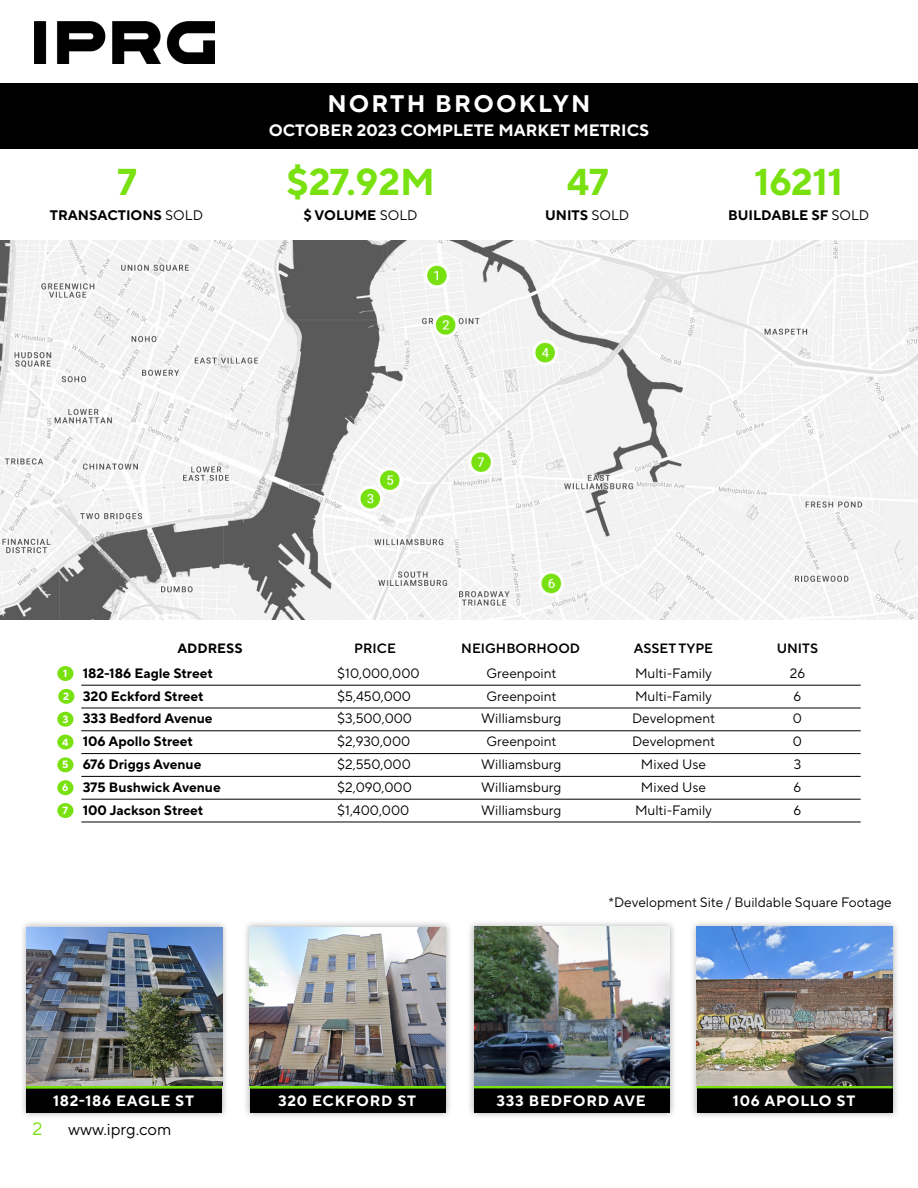
<style>
.page{position:relative;width:918px;height:1188px;background:#fff}
.page>*{position:absolute;margin:0;border:0;box-sizing:border-box;transform-origin:0 0}
.t1{font:700 37.35px "TT Norms Pro";color:#78e10f}
.t2{font:700 24px "TT Norms Pro";letter-spacing:.09em;color:#fff}
.t3{font:18px "TT Norms Pro";color:#78e10f}
.t4{font:700 16.5px "TT Norms Pro";color:#fff}
.t5{font:16.5px "TT Norms Pro";color:#000}
.t6{font:700 15px "TT Norms Pro";letter-spacing:.05em;color:#fff}
.t7{font:700 13.8px "TT Norms Pro";color:#000}
.t8{font:13.65px "TT Norms Pro";color:#000}
.t9{font:700 13.65px "TT Norms Pro";color:#000}
.t10{font:13.5px "TT Norms Pro Dm Bd";color:#000}
.t11{font:700 13.5px "TT Norms Pro";color:#000}
.t12{font:700 10.5px "TT Norms Pro";color:#fff}
.s1{font-weight:400}
</style>
<div class="page">
<img style="left:35px;top:21px;width:179px;height:43px">
<div style="left:0;top:83px;width:918px;height:65px;background:#000"></div>
<img style="left:0;top:240px;width:918px;height:380px">
<div style="left:19px;top:920px;width:210px;height:199px;background:#000;opacity:.31"></div>
<div style="left:26px;top:927px;width:196px;height:185px;background:#000"></div>
<hr style="left:26px;top:1086px;width:196px;height:3px;background:#78e10f">
<img style="left:26px;top:927px;width:196px;height:159px">
<div style="left:57px;top:666px;width:17px;height:15px;background:#78e10f;border-radius:50%"></div>
<div style="left:58px;top:689px;width:16px;height:15px;background:#78e10f;border-radius:50%"></div>
<div style="left:57px;top:712px;width:17px;height:15px;background:#78e10f;border-radius:50%"></div>
<div style="left:57px;top:735px;width:17px;height:15px;background:#78e10f;border-radius:50%"></div>
<div style="left:57px;top:757px;width:17px;height:15px;background:#78e10f;border-radius:50%"></div>
<div style="left:57px;top:780px;width:17px;height:15px;background:#78e10f;border-radius:50%"></div>
<div style="left:57px;top:803px;width:17px;height:15px;background:#78e10f;border-radius:50%"></div>
<hr style="left:81px;top:685px;width:780px;height:1px;background:#000">
<hr style="left:81px;top:708px;width:780px;height:1px;background:#000">
<hr style="left:81px;top:731px;width:780px;height:1px;background:#000">
<hr style="left:81px;top:753px;width:780px;height:1px;background:#000">
<hr style="left:81px;top:776px;width:780px;height:1px;background:#000">
<hr style="left:81px;top:799px;width:780px;height:1px;background:#000">
<hr style="left:81px;top:822px;width:780px;height:1px;background:#000">
<div style="left:242px;top:920px;width:211px;height:199px;background:#000;opacity:.31"></div>
<div style="left:250px;top:927px;width:196px;height:185px;background:#000"></div>
<hr style="left:250px;top:1086px;width:196px;height:3px;background:#78e10f">
<img style="left:250px;top:927px;width:196px;height:159px">
<div style="left:467px;top:919px;width:210px;height:200px;background:#000;opacity:.31"></div>
<div style="left:474px;top:927px;width:196px;height:185px;background:#000"></div>
<hr style="left:474px;top:1085px;width:196px;height:3px;background:#78e10f">
<img style="left:474px;top:927px;width:196px;height:158px">
<div style="left:689px;top:919px;width:211px;height:200px;background:#000;opacity:.31"></div>
<div style="left:697px;top:927px;width:196px;height:185px;background:#000"></div>
<hr style="left:697px;top:1085px;width:196px;height:3px;background:#78e10f">
<img style="left:697px;top:927px;width:196px;height:158px">
<p class="t1" style="left:117px;top:154px;width:22px">7</p>
<p class="t7" style="left:50px;top:205px;width:155px">TRANSACTIONS <span class="s1">SOLD</span></p>
<p class="t2" style="left:327px;top:86px;width:265px">NORTH BROOKLYN</p>
<p class="t4" style="left:269px;top:119px;width:382px">OCTOBER 2023 COMPLETE MARKET METRICS</p>
<p class="t1" style="left:286px;top:154px;width:150px">$27.92M</p>
<p class="t7" style="left:303px;top:205px;width:116px">$ VOLUME <span class="s1">SOLD</span></p>
<p class="t1" style="left:567px;top:154px;width:43px">47</p>
<p class="t7" style="left:545px;top:205px;width:86px">UNITS <span class="s1">SOLD</span></p>
<p class="t1" style="left:754px;top:154px;width:90px">16211</p>
<p class="t7" style="left:728px;top:205px;width:143px">BUILDABLE SF <span class="s1">SOLD</span></p>
<p class="t12" style="left:63px;top:666px;width:6px">1</p>
<p class="t12" style="left:63px;top:689px;width:8px">2</p>
<p class="t12" style="left:62px;top:711px;width:8px">3</p>
<p class="t12" style="left:62px;top:734px;width:8px">4</p>
<p class="t12" style="left:62px;top:757px;width:8px">5</p>
<p class="t12" style="left:62px;top:780px;width:8px">6</p>
<p class="t12" style="left:63px;top:803px;width:7px">7</p>
<p class="t11" style="left:177px;top:639px;width:67px">ADDRESS</p>
<p class="t10" style="left:354px;top:639px;width:43px">PRICE</p>
<p class="t10" style="left:461px;top:639px;width:120px">NEIGHBORHOOD</p>
<p class="t10" style="left:634px;top:639px;width:81px">ASSET TYPE</p>
<p class="t9" style="left:83px;top:663px;width:132px">182-186 Eagle Street</p>
<p class="t9" style="left:83px;top:686px;width:122px">320 Eckford Street</p>
<p class="t9" style="left:83px;top:709px;width:131px">333 Bedford Avenue</p>
<p class="t9" style="left:83px;top:732px;width:112px">106 Apollo Street</p>
<p class="t9" style="left:83px;top:754px;width:120px">676 Driggs Avenue</p>
<p class="t9" style="left:83px;top:777px;width:139px">375 Bushwick Avenue</p>
<p class="t9" style="left:83px;top:800px;width:122px">100 Jackson Street</p>
<p class="t8" style="left:337px;top:663px;width:84px">$10,000,000</p>
<p class="t8" style="left:337px;top:686px;width:75px">$5,450,000</p>
<p class="t8" style="left:337px;top:709px;width:76px">$3,500,000</p>
<p class="t8" style="left:337px;top:732px;width:75px">$2,930,000</p>
<p class="t8" style="left:337px;top:755px;width:75px">$2,550,000</p>
<p class="t8" style="left:337px;top:778px;width:76px">$2,090,000</p>
<p class="t8" style="left:337px;top:801px;width:73px">$1,400,000</p>
<p class="t8" style="left:487px;top:663px;width:71px">Greenpoint</p>
<p class="t8" style="left:487px;top:686px;width:71px">Greenpoint</p>
<p class="t8" style="left:481px;top:709px;width:82px">Williamsburg</p>
<p class="t8" style="left:487px;top:732px;width:71px">Greenpoint</p>
<p class="t8" style="left:481px;top:755px;width:82px">Williamsburg</p>
<p class="t8" style="left:481px;top:778px;width:82px">Williamsburg</p>
<p class="t8" style="left:481px;top:801px;width:82px">Williamsburg</p>
<p class="t8" style="left:635px;top:663px;width:78px">Multi-Family</p>
<p class="t8" style="left:635px;top:686px;width:78px">Multi-Family</p>
<p class="t8" style="left:632px;top:709px;width:84px">Development</p>
<p class="t8" style="left:632px;top:732px;width:84px">Development</p>
<p class="t8" style="left:641px;top:755px;width:66px">Mixed Use</p>
<p class="t8" style="left:641px;top:778px;width:66px">Mixed Use</p>
<p class="t8" style="left:635px;top:801px;width:78px">Multi-Family</p>
<p class="t10" style="left:777px;top:639px;width:43px">UNITS</p>
<p class="t8" style="left:790px;top:663px;width:17px">26</p>
<p class="t8" style="left:794px;top:686px;width:9px">6</p>
<p class="t8" style="left:793px;top:709px;width:11px">0</p>
<p class="t8" style="left:793px;top:732px;width:11px">0</p>
<p class="t8" style="left:794px;top:755px;width:9px">3</p>
<p class="t8" style="left:794px;top:778px;width:9px">6</p>
<p class="t8" style="left:794px;top:801px;width:9px">6</p>
<p class="t6" style="left:53px;top:1089px;width:142px">182-186 EAGLE ST</p>
<h3 class="t3" style="left:32px;top:1116px;width:11px">2</h3>
<p class="t5" style="left:68px;top:1117px;width:105px">www.iprg.com</p>
<p class="t8" style="left:608px;top:893px;width:285px">*Development Site / Buildable Square Footage</p>
<p class="t6" style="left:278px;top:1089px;width:140px">320 ECKFORD ST</p>
<p class="t6" style="left:496px;top:1089px;width:151px">333 BEDFORD AVE</p>
<p class="t6" style="left:733px;top:1089px;width:124px">106 APOLLO ST</p>
</div>
